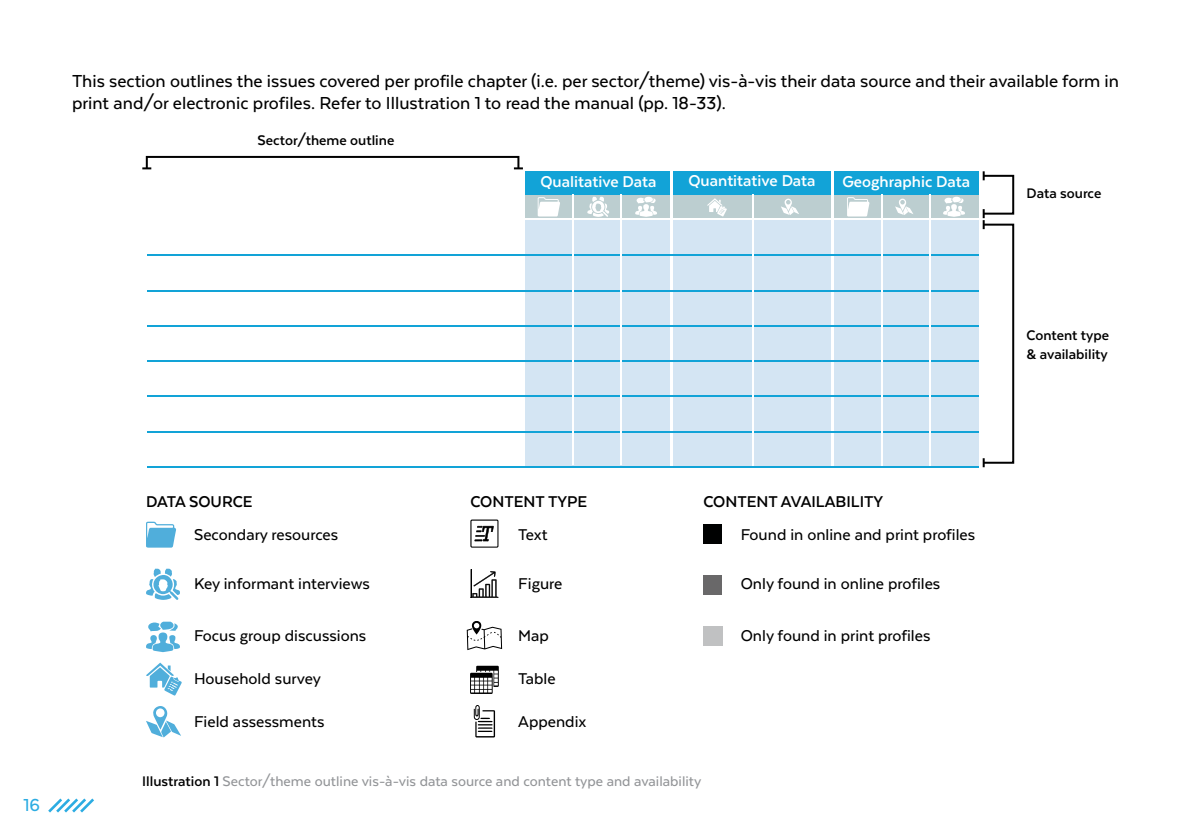
<style>
.page{position:relative;width:1191px;height:840px;background:#fff}
.page>*{position:absolute;margin:0;border:0;box-sizing:border-box;transform-origin:0 0}
.t1{font:500 20px/22px "Texta";color:#000}
.t2{font:500 20px "Texta";color:#2cace2}
.t3{font:500 18px "Texta";color:#000}
.t4{font:700 18px "Texta";color:#fff}
.t5{font:700 18px "Texta";color:#000}
.t6{font:500 16px "Texta";color:#939598}
.t7{font:700 16px/19.2px "Texta";color:#000}
.s1{font-weight:700;color:#000}
</style>
<div class="page">
<svg style="left:48px;top:798px;width:46px;height:15px"></svg>
<div style="left:525px;top:207px;width:144px;height:260px;background:#d4e5f3"></div>
<div style="left:673px;top:217px;width:157px;height:250px;background:#d4e5f3"></div>
<div style="left:834px;top:217px;width:144px;height:250px;background:#d4e5f3"></div>
<div style="left:525px;top:191px;width:144px;height:28px;background:#bcced0"></div>
<div style="left:525px;top:171px;width:144px;height:23px;background:#12a3d7"></div>
<div style="left:673px;top:191px;width:157px;height:28px;background:#bcced0"></div>
<div style="left:673px;top:171px;width:157px;height:23px;background:#12a3d7"></div>
<div style="left:834px;top:191px;width:144px;height:28px;background:#bcced0"></div>
<div style="left:834px;top:171px;width:144px;height:23px;background:#12a3d7"></div>
<hr style="left:147px;top:255px;width:831px;height:1px;background:#12a3d7">
<hr style="left:147px;top:219px;width:831px;height:1px;background:#fff">
<hr style="left:147px;top:290px;width:831px;height:1px;background:#12a3d7">
<hr style="left:147px;top:325px;width:831px;height:1px;background:#12a3d7">
<hr style="left:147px;top:360px;width:831px;height:1px;background:#12a3d7">
<hr style="left:147px;top:395px;width:831px;height:1px;background:#12a3d7">
<hr style="left:147px;top:431px;width:831px;height:1px;background:#12a3d7">
<hr style="left:572px;top:194px;width:1px;height:270px;background:#fff">
<hr style="left:620px;top:194px;width:1px;height:270px;background:#fff">
<hr style="left:881px;top:194px;width:1px;height:273px;background:#fff">
<hr style="left:929px;top:194px;width:1px;height:272px;background:#fff">
<hr style="left:753px;top:194px;width:1px;height:273px;background:#fff">
<hr style="left:147px;top:466px;width:831px;height:1px;background:#12a3d7">
<svg style="left:587px;top:197px;width:22px;height:20px"></svg>
<svg style="left:635px;top:196px;width:22px;height:21px"></svg>
<svg style="left:943px;top:196px;width:22px;height:21px"></svg>
<svg style="left:707px;top:198px;width:20px;height:18px"></svg>
<svg style="left:781px;top:198px;width:18px;height:17px"></svg>
<svg style="left:895px;top:198px;width:18px;height:17px"></svg>
<svg style="left:538px;top:197px;width:22px;height:19px"></svg>
<svg style="left:847px;top:197px;width:22px;height:19px"></svg>
<div style="left:146px;top:156px;width:373px;height:13px;border:2px solid #000"></div>
<svg style="left:142px;top:167px;width:9px;height:2px"></svg>
<svg style="left:514px;top:167px;width:9px;height:2px"></svg>
<div style="left:982px;top:175px;width:32px;height:39px;border:2px solid #000"></div>
<svg style="left:982px;top:171px;width:2px;height:9px"></svg>
<div style="left:982px;top:223px;width:32px;height:240px;border:2px solid #000"></div>
<svg style="left:982px;top:209px;width:2px;height:20px"></svg>
<svg style="left:982px;top:458px;width:2px;height:9px"></svg>
<div style="left:703px;top:575px;width:19px;height:20px;background:#696869"></div>
<div style="left:703px;top:523px;width:19px;height:20px;background:#000101"></div>
<svg style="left:146px;top:521px;width:30px;height:26px"></svg>
<svg style="left:146px;top:568px;width:34px;height:31px"></svg>
<svg style="left:146px;top:662px;width:36px;height:33px"></svg>
<svg style="left:146px;top:706px;width:35px;height:31px"></svg>
<svg style="left:470px;top:519px;width:28px;height:28px"></svg>
<svg style="left:470px;top:569px;width:28px;height:28px"></svg>
<svg style="left:470px;top:665px;width:29px;height:28px"></svg>
<svg style="left:146px;top:621px;width:34px;height:30px"></svg>
<svg style="left:467px;top:621px;width:35px;height:28px"></svg>
<div style="left:703px;top:625px;width:20px;height:20px;background:#c0c1c2"></div>
<svg style="left:474px;top:705px;width:21px;height:32px"></svg>
<p class="t1" style="left:72px;top:70px;width:1048px">This section outlines the issues covered per profile chapter (i.e. per sector/theme) vis-à-vis their data source and their available form in print and/or electronic profiles. Refer to Illustration 1 to read the manual (pp. 18-33).</p>
<p class="t7" style="left:257px;top:131px;width:138px">Sector/theme outline</p>
<p class="t4" style="left:540px;top:172px;width:117px">Qualitative Data</p>
<p class="t4" style="left:688px;top:172px;width:129px">Quantitative Data</p>
<p class="t4" style="left:842px;top:172px;width:129px">Geoghraphic Data</p>
<p class="t7" style="left:1026px;top:183px;width:76px">Data source</p>
<p class="t7" style="left:1026px;top:325px;width:84px">Content type &amp; availability</p>
<p class="t2" style="left:24px;top:794px;width:18px">16</p>
<p class="t5" style="left:146px;top:492px;width:108px">DATA SOURCE</p>
<p class="t5" style="left:470px;top:492px;width:118px">CONTENT TYPE</p>
<p class="t5" style="left:703px;top:492px;width:181px">CONTENT AVAILABILITY</p>
<p class="t3" style="left:194px;top:524px;width:146px">Secondary resources</p>
<p class="t3" style="left:518px;top:524px;width:31px">Text</p>
<p class="t3" style="left:741px;top:524px;width:236px">Found in online and print profiles</p>
<p class="t3" style="left:194px;top:574px;width:177px">Key informant interviews</p>
<p class="t3" style="left:518px;top:574px;width:46px">Figure</p>
<p class="t3" style="left:741px;top:574px;width:201px">Only found in online profiles</p>
<p class="t3" style="left:194px;top:626px;width:174px">Focus group discussions</p>
<p class="t3" style="left:518px;top:626px;width:32px">Map</p>
<p class="t3" style="left:741px;top:626px;width:191px">Only found in print profiles</p>
<p class="t3" style="left:194px;top:669px;width:128px">Household survey</p>
<p class="t3" style="left:518px;top:669px;width:39px">Table</p>
<p class="t3" style="left:194px;top:711px;width:132px">Field assessments</p>
<p class="t3" style="left:518px;top:711px;width:70px">Appendix</p>
<p class="t6" style="left:142px;top:772px;width:560px"><span class="s1">Illustration 1</span> Sector/theme outline vis-à-vis data source and content type and availability</p>
</div>
